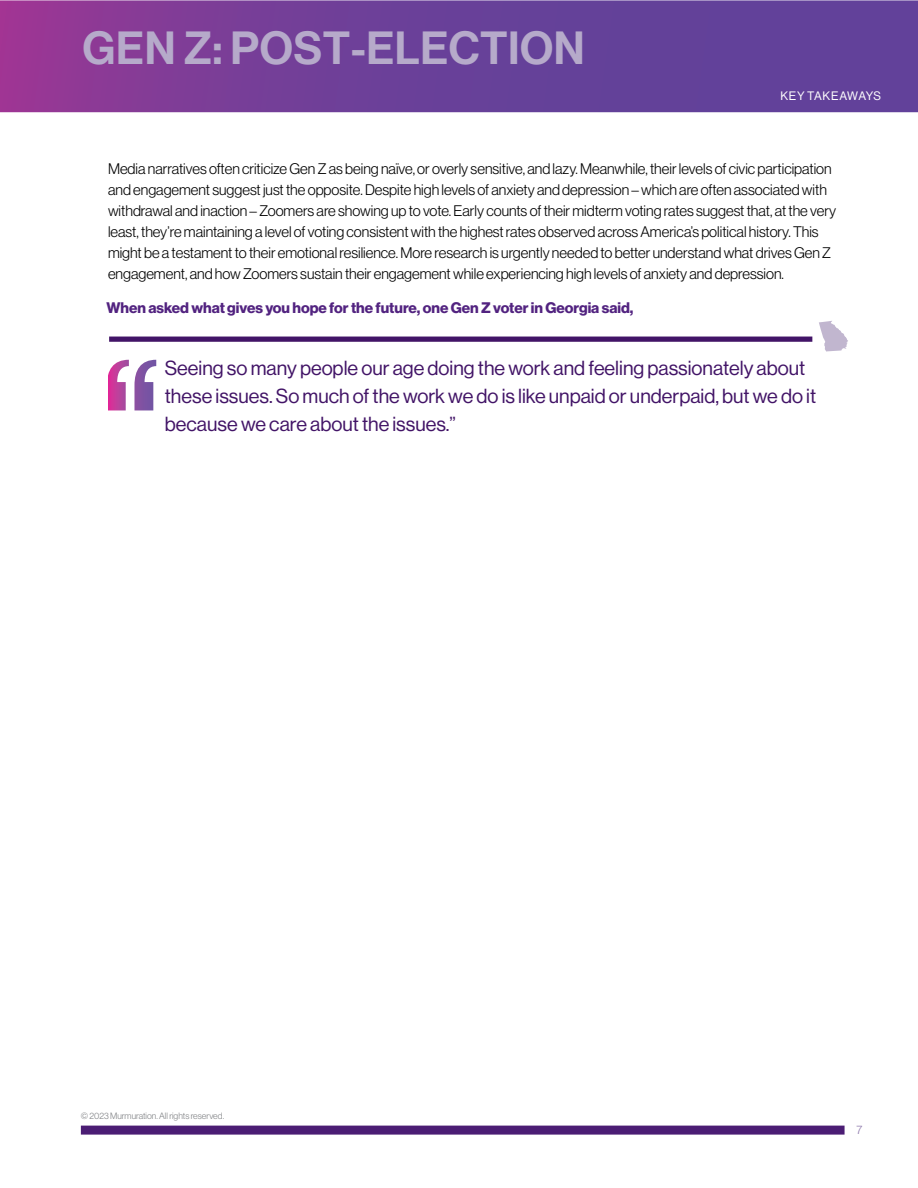
<style>
.page{position:relative;width:918px;height:1188px;background:#fff}
.page>*{position:absolute;margin:0;border:0;box-sizing:border-box;transform-origin:0 0}
.t1{font:45.45px "N Haas Grotesk DS Pro 65 Md";letter-spacing:.01em;color:#b6aaca}
.t2{font:19.95px/27.8px "N Haas Grotesk DS Pro 55 Rg";color:#421467}
.t3{font:15px/21px "N Haas Grotesk DS Pro 45 Lt";color:#000}
.t4{font:15px "N Haas Grotesk DS Pro 75 Bd";color:#522380}
.t5{font:12px "N Haas Grotesk DS Pro 55 Rg";letter-spacing:.04em;color:#fff}
.t6{font:12px "N Haas Grotesk DS Pro 45 Lt";color:#8d78ab}
.t7{font:9px "N Haas Grotesk DS Pro 45 Lt";color:#808285}
</style>
<div class="page">
<div style="left:81px;top:1126px;width:764px;height:9px;background:#4b1d74"></div>
<svg style="left:0;top:0;width:918px;height:112px;background:#703f98"></svg>
<svg style="left:108px;top:320px;width:724px;height:91px"></svg>
<svg style="left:108px;top:360px;width:48px;height:50px"></svg>
<div style="left:109px;top:337px;width:703px;height:5px;background:#421467"></div>
<svg style="left:819px;top:321px;width:29px;height:31px"></svg>
<h1 class="t1" style="left:82px;top:22px;width:504px">GEN Z: POST-ELECTION</h1>
<p class="t5" style="left:781px;top:89px;width:102px">KEY TAKEAWAYS</p>
<p class="t3" style="left:108px;top:158px;width:730px">Media narratives often criticize Gen Z as being naïve, or overly sensitive, and lazy. Meanwhile, their levels of civic participation and engagement suggest just the opposite. Despite high levels of anxiety and depression – which are often associated with withdrawal and inaction – Zoomers are showing up to vote. Early counts of their midterm voting rates suggest that, at the very least, they’re maintaining a level of voting consistent with the highest rates observed across America’s political history. This might be a testament to their emotional resilience. More research is urgently needed to better understand what drives Gen Z engagement, and how Zoomers sustain their engagement while experiencing high levels of anxiety and depression.</p>
<p class="t4" style="left:106px;top:299px;width:528px">When asked what gives you hope for the future, one Gen Z voter in Georgia said,</p>
<h2 class="t2" style="left:165px;top:355px;width:653px">Seeing so many people our age doing the work and feeling passionately about these issues. So much of the work we do is like unpaid or underpaid, but we do it because we care about the issues.”</h2>
<p class="t7" style="left:81px;top:1111px;width:145px">© 2023 Murmuration. All rights reserved.</p>
<p class="t6" style="left:857px;top:1123px;width:7px">7</p>
</div>
